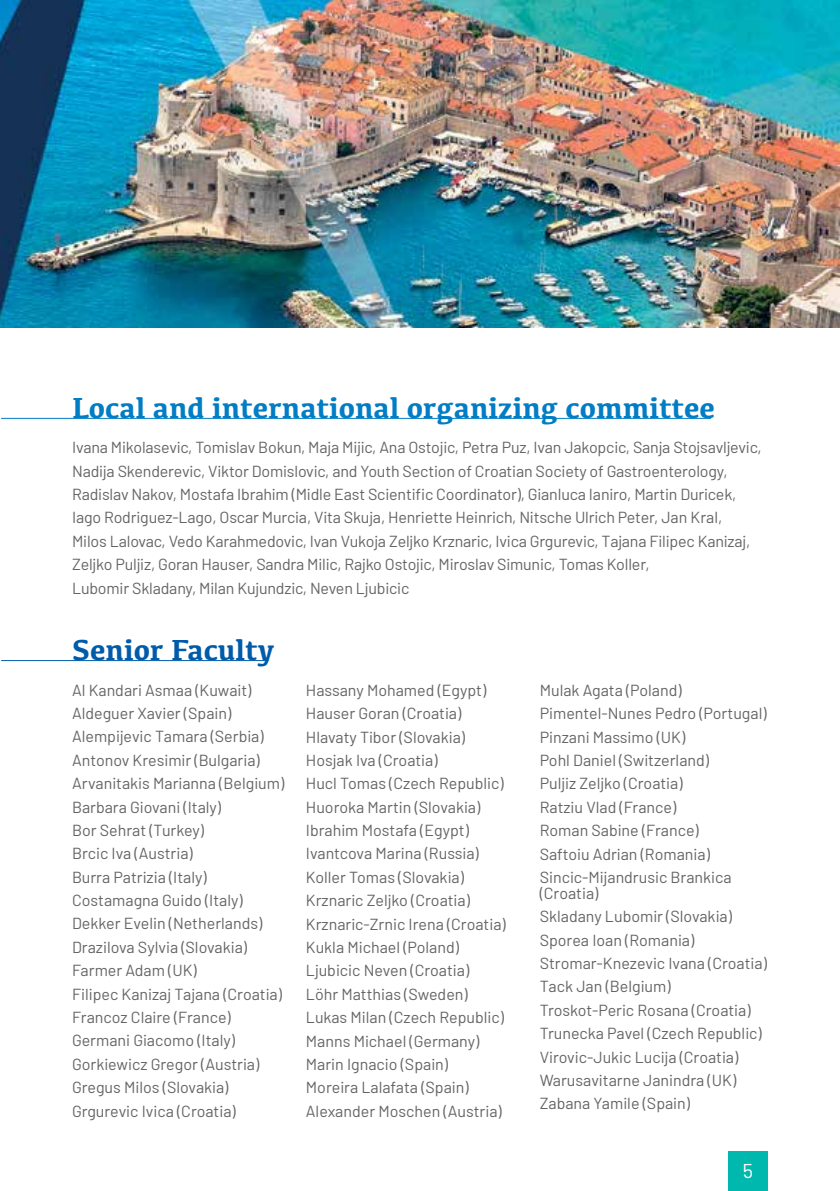
<style>
.page{position:relative;width:840px;height:1191px;background:#fff}
.page>*{position:absolute;margin:0;border:0;box-sizing:border-box;transform-origin:0 0}
.t1{font:700 30px "Kefa";color:#007dc5}
.t2{font:700 30px "Kefa";color:#005baa}
.t3{font:20px "Barlow";color:#fff}
.t4{font:16px/23.4px "Barlow";color:#636466}
</style>
<div class="page">
<div style="left:727px;top:1151px;width:40px;height:40px;background:#00b8ad"></div>
<img style="left:0;top:0;width:839px;height:328px">
<hr style="left:1px;top:418px;width:709px;height:1px;background:#007dc5">
<hr style="left:1px;top:660px;width:267px;height:1px;background:#005baa">
<h1 class="t1" style="left:72px;top:388px;width:644px">Local and international organizing committee</h1>
<p class="t4" style="left:72px;top:435px;width:690px">Ivana Mikolasevic, Tomislav Bokun, Maja Mijic, Ana Ostojic, Petra Puz, Ivan Jakopcic, Sanja Stojsavljevic, Nadija Skenderevic, Viktor Domislovic, and Youth Section of Croatian Society of Gastroenterology, Radislav Nakov, Mostafa Ibrahim (Midle East Scientific Coordinator), Gianluca Ianiro, Martin Duricek, Iago Rodriguez-Lago, Oscar Murcia, Vita Skuja, Henriette Heinrich, Nitsche Ulrich Peter, Jan Kral,<br>Milos Lalovac, Vedo Karahmedovic, Ivan Vukoja Zeljko Krznaric, Ivica Grgurevic, Tajana Filipec Kanizaj, Zeljko Puljiz, Goran Hauser, Sandra Milic, Rajko Ostojic, Miroslav Simunic, Tomas Koller,<br>Lubomir Skladany, Milan Kujundzic, Neven Ljubicic</p>
<h1 class="t2" style="left:72px;top:630px;width:204px">Senior Faculty</h1>
<p class="t4" style="left:72px;top:678px;width:213px">Al Kandari Asmaa (Kuwait)<br>Aldeguer Xavier (Spain)<br>Alempijevic Tamara (Serbia)<br>Antonov Kresimir (Bulgaria)<br>Arvanitakis Marianna (Belgium)<br>Barbara Giovani (Italy)<br>Bor Sehrat (Turkey)<br>Brcic Iva (Austria)<br>Burra Patrizia (Italy)<br>Costamagna Guido (Italy)<br>Dekker Evelin (Netherlands)<br>Drazilova Sylvia (Slovakia)<br>Farmer Adam (UK)<br>Filipec Kanizaj Tajana (Croatia)<br>Francoz Claire (France)<br>Germani Giacomo (Italy)<br>Gorkiewicz Gregor (Austria)<br>Gregus Milos (Slovakia)<br>Grgurevic Ivica (Croatia)</p>
<p class="t4" style="left:306px;top:678px;width:201px">Hassany Mohamed (Egypt)<br>Hauser Goran (Croatia)<br>Hlavaty Tibor (Slovakia)<br>Hosjak Iva (Croatia)<br>Hucl Tomas (Czech Republic)<br>Huoroka Martin (Slovakia)<br>Ibrahim Mostafa (Egypt)<br>Ivantcova Marina (Russia)<br>Koller Tomas (Slovakia)<br>Krznaric Zeljko (Croatia)<br>Krznaric-Zrnic Irena (Croatia)<br>Kukla Michael (Poland)<br>Ljubicic Neven (Croatia)<br>Löhr Matthias (Sweden)<br>Lukas Milan (Czech Republic)<br>Manns Michael (Germany)<br>Marin Ignacio (Spain)<br>Moreira Lalafata (Spain)<br>Alexander Moschen (Austria)</p>
<p class="t4" style="left:539px;top:678px;width:228px">Mulak Agata (Poland)<br>Pimentel-Nunes Pedro (Portugal)<br>Pinzani Massimo (UK)<br>Pohl Daniel (Switzerland)<br>Puljiz Zeljko (Croatia)<br>Ratziu Vlad (France)<br>Roman Sabine (France)<br>Saftoiu Adrian (Romania)<br>Sincic-Mijandrusic Brankica</p>
<p class="t4" style="left:539px;top:881px;width:228px">(Croatia)<br>Skladany Lubomir (Slovakia)<br>Sporea Ioan (Romania)<br>Stromar-Knezevic Ivana (Croatia)<br>Tack Jan (Belgium)<br>Troskot-Peric Rosana (Croatia)<br>Trunecka Pavel (Czech Republic)<br>Virovic-Jukic Lucija (Croatia)<br>Warusavitarne Janindra (UK)<br>Zabana Yamile (Spain)</p>
<p class="t3" style="left:742px;top:1158px;width:12px">5</p>
</div>
